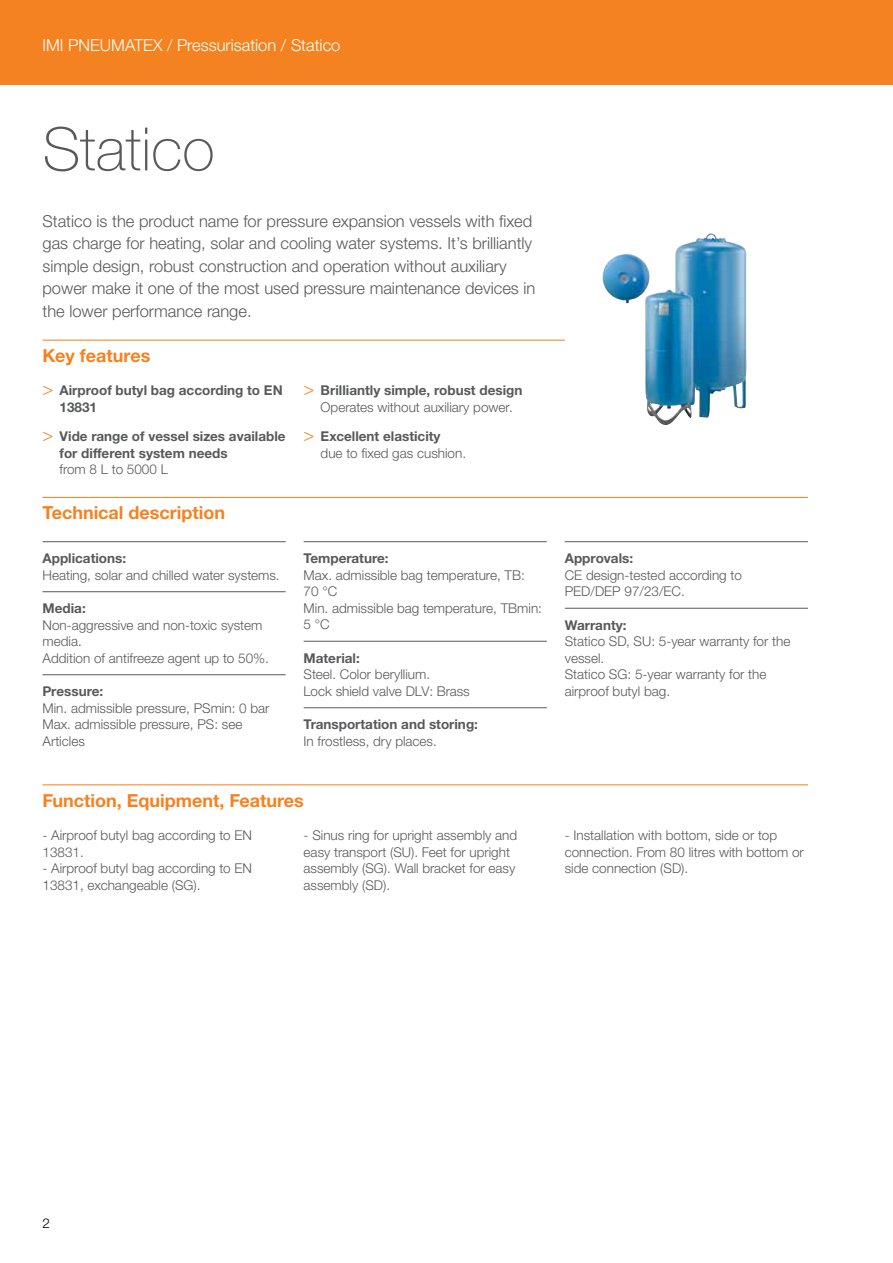
<style>
.page{position:relative;width:893px;height:1263px;background:#fff}
.page>*{position:absolute;margin:0;border:0;box-sizing:border-box;transform-origin:0 0}
.t1{font:100 60px "Helvetica Neue LTW1 G";color:#58595b}
.t2{font:700 18px "Helvetica Neue LTW1 G";color:#f58220}
.t3{font:300 16.5px/22.5px "Helvetica Neue LTW1 G";color:#58595b}
.t4{font:300 16.5px "Helvetica Neue LTW1 G";color:#fff}
.t5{font:300 13.5px/16.5px "Helvetica Neue LTW1 G";color:#58595b}
.t6{font:700 13.5px/16.5px "Helvetica Neue LTW1 G";color:#58595b}
.t7{font:300 13.5px "Helvetica Neue LTW1 G";color:#000}
.s1{font-family:"Helvetica Neue LT Std";font-weight:300;font-size:18px;color:#f58220}
.s2{font-weight:300}
.s3{font-family:"Helvetica Neue LT Std";font-size:18px;color:#f58220}
.s4{font-weight:700}
</style>
<div class="page">
<div style="left:0;top:0;width:893px;height:85px;background:#f58220"></div>
<hr style="left:43px;top:340px;width:522px;height:1px;background:#f58220">
<hr style="left:43px;top:497px;width:765px;height:1px;background:#f58220">
<hr style="left:43px;top:541px;width:243px;height:1px;background:#58595b">
<hr style="left:43px;top:591px;width:243px;height:1px;background:#58595b">
<hr style="left:43px;top:674px;width:243px;height:1px;background:#58595b">
<hr style="left:304px;top:541px;width:243px;height:1px;background:#58595b">
<hr style="left:304px;top:641px;width:243px;height:1px;background:#58595b">
<hr style="left:304px;top:707px;width:243px;height:1px;background:#58595b">
<hr style="left:565px;top:541px;width:243px;height:1px;background:#58595b">
<hr style="left:565px;top:608px;width:243px;height:1px;background:#58595b">
<hr style="left:43px;top:784px;width:765px;height:1px;background:#f58220">
<img style="left:604px;top:233px;width:143px;height:192px">
<p class="t4" style="left:43px;top:35px;width:299px">IMI PNEUMATEX / Pressurisation / Statico</p>
<h1 class="t1" style="left:43px;top:113px;width:174px">Statico</h1>
<p class="t3" style="left:43px;top:210px;width:494px">Statico is the product name for pressure expansion vessels with fixed gas charge for heating, solar and cooling water systems. It’s brilliantly simple design, robust construction and operation without auxiliary power make it one of the most used pressure maintenance devices in the lower performance range.</p>
<h2 class="t2" style="left:43px;top:344px;width:109px">Key features</h2>
<p class="t6" style="left:60px;top:382px;width:225px;text-indent:-17px"><span class="s1">&gt;</span> Airproof butyl bag according to EN<br>13831</p>
<p class="t6" style="left:60px;top:428px;width:228px;text-indent:-17px"><span class="s1">&gt;</span> Vide range of vessel sizes available for different system needs</p>
<p class="t5" style="left:60px;top:461px;width:110px">from 8 L to 5000 L</p>
<p class="t6" style="left:304px;top:382px;width:220px;text-align:center"><span class="s1">&gt;</span> Brilliantly simple, robust design<br><span class="s2">Operates without auxiliary power.</span></p>
<p class="t5" style="left:321px;top:428px;width:147px;text-indent:-17px"><span class="s3">&gt;</span> <span class="s4">Excellent elasticity<br></span>due to fixed gas cushion.</p>
<h2 class="t2" style="left:43px;top:502px;width:184px">Technical description</h2>
<p class="t6" style="left:43px;top:550px;width:85px">Applications:</p>
<p class="t5" style="left:43px;top:567px;width:239px">Heating, solar and chilled water systems.</p>
<p class="t6" style="left:43px;top:600px;width:45px">Media:</p>
<p class="t5" style="left:43px;top:617px;width:228px">Non-aggressive and non-toxic system media.<br>Addition of antifreeze agent up to 50%.</p>
<p class="t6" style="left:43px;top:683px;width:62px">Pressure:</p>
<p class="t5" style="left:43px;top:700px;width:228px">Min. admissible pressure, PSmin: 0 bar<br>Max. admissible pressure, PS: see<br>Articles</p>
<p class="t6" style="left:304px;top:550px;width:87px">Temperature:</p>
<p class="t5" style="left:304px;top:567px;width:240px">Max. admissible bag temperature, TB:<br>70 °C<br>Min. admissible bag temperature, TBmin:<br>5 °C</p>
<p class="t6" style="left:304px;top:650px;width:58px">Material:</p>
<p class="t5" style="left:304px;top:666px;width:168px">Steel. Color beryllium.<br>Lock shield valve DLV: Brass</p>
<p class="t6" style="left:304px;top:716px;width:176px">Transportation and storing:</p>
<p class="t5" style="left:304px;top:733px;width:135px">In frostless, dry places.</p>
<p class="t6" style="left:565px;top:550px;width:70px">Approvals:</p>
<p class="t5" style="left:565px;top:567px;width:179px">CE design-tested according to<br>PED/DEP 97/23/EC.</p>
<p class="t6" style="left:565px;top:617px;width:63px">Warranty:</p>
<p class="t5" style="left:565px;top:633px;width:227px">Statico SD, SU: 5-year warranty for the vessel.<br>Statico SG: 5-year warranty for the airproof butyl bag.</p>
<h2 class="t2" style="left:43px;top:789px;width:263px">Function, Equipment, Features</h2>
<p class="t5" style="left:43px;top:827px;width:211px">- Airproof butyl bag according to EN<br>13831.</p>
<p class="t5" style="left:43px;top:860px;width:211px">- Airproof butyl bag according to EN<br>13831, exchangeable (SG).</p>
<p class="t5" style="left:304px;top:827px;width:215px">- Sinus ring for upright assembly and easy transport (SU). Feet for upright assembly (SG). Wall bracket for easy assembly (SD).</p>
<p class="t5" style="left:565px;top:827px;width:241px">- Installation with bottom, side or top connection. From 80 litres with bottom or side connection (SD).</p>
<p class="t7" style="left:43px;top:1215px;width:9px">2</p>
</div>
